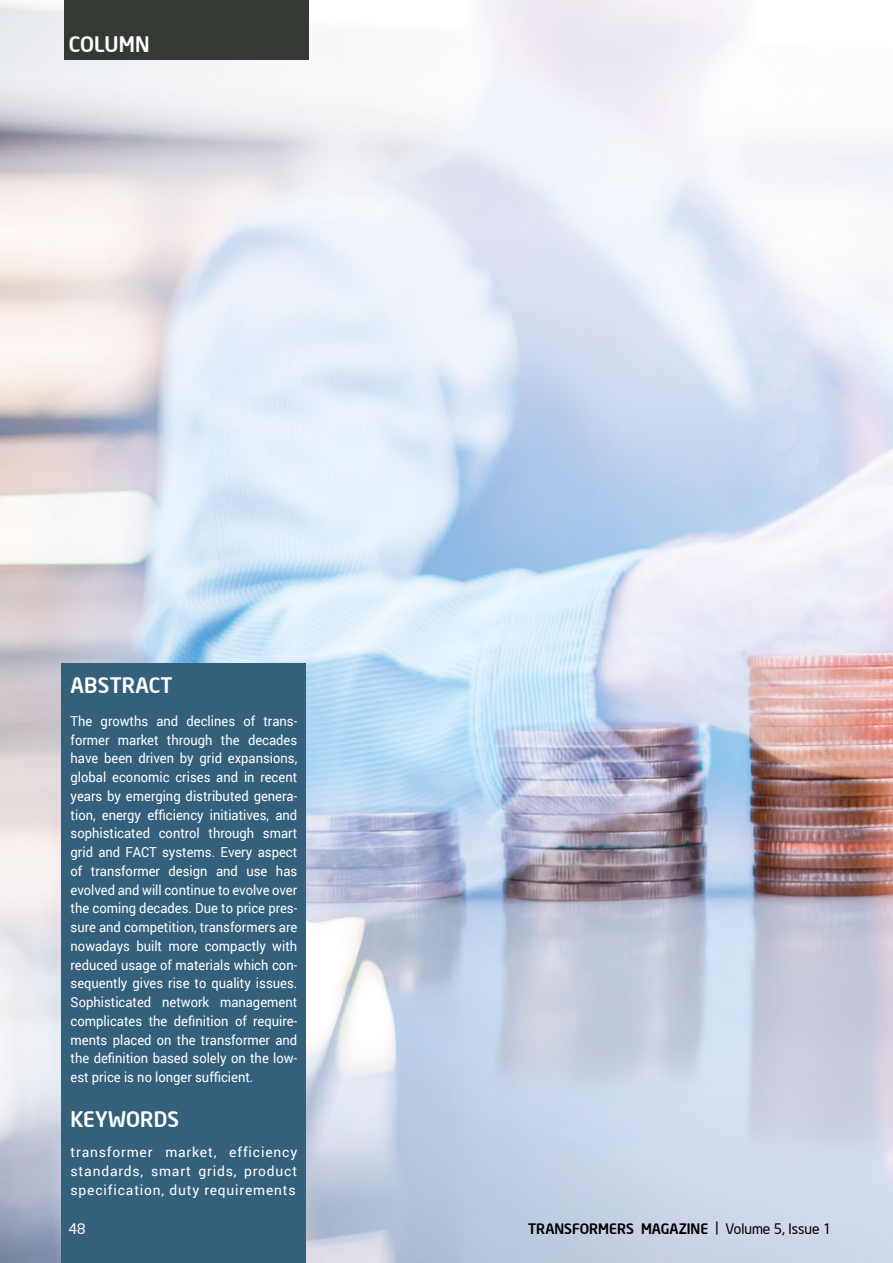
<style>
.page{position:relative;width:893px;height:1263px;background:#fff}
.page>*{position:absolute;margin:0;border:0;box-sizing:border-box;transform-origin:0 0}
.t1{font:500 21px "Neo Sans Intel";letter-spacing:.01em;color:#fff}
.t2{font:500 14.25px "Neo Sans Intel";color:#000}
.t3{font:14.25px "Neo Sans Intel";color:#fff}
.t4{font:13.8px/18.8px "Roboto";letter-spacing:.025em;color:#fff;text-align:justify;scale:.94 1}
.t5{font:13.8px/18.8px "Roboto";letter-spacing:.025em;color:#fff;text-align:justify}
.s1{font-weight:400}
</style>
<div class="page">
<img style="left:0;top:0;width:893px;height:1263px">
<div style="left:64px;top:0;width:244px;height:60px;background:#353934"></div>
<div style="left:62px;top:663px;width:244px;height:600px;background:#34607b"></div>
<h1 class="t1" style="left:69px;top:31px;width:82px">COLUMN</h1>
<h1 class="t1" style="left:71px;top:672px;width:104px">ABSTRACT</h1>
<p class="t4" style="left:71px;top:711px;width:243px">The growths and declines of trans&shy;former market through the decades have been driven by grid expansions, global economic crises and in recent years by emerging distributed genera&shy;tion, energy efficiency initiatives, and sophisticated control through smart grid and FACT systems. Every aspect of transformer design and use has evolved and will continue to evolve over the coming decades. Due to price pres&shy;sure and competition, transformers are nowadays built more compactly with reduced usage of materials which con&shy;sequently gives rise to quality issues.<br>Sophisticated network management complicates the definition of require&shy;ments placed on the transformer and the definition based solely on the low&shy;est price is no longer sufficient.</p>
<h1 class="t1" style="left:71px;top:1106px;width:110px">KEYWORDS</h1>
<p class="t5" style="left:71px;top:1142px;width:228px">transformer market, efficiency standards, smart grids, product specification, duty requirements</p>
<p class="t3" style="left:69px;top:1220px;width:18px">48</p>
<p class="t2" style="left:528px;top:1220px;width:305px">TRANSFORMERS MAGAZINE <span class="s1">| Volume 5, Issue 1</span></p>
</div>
